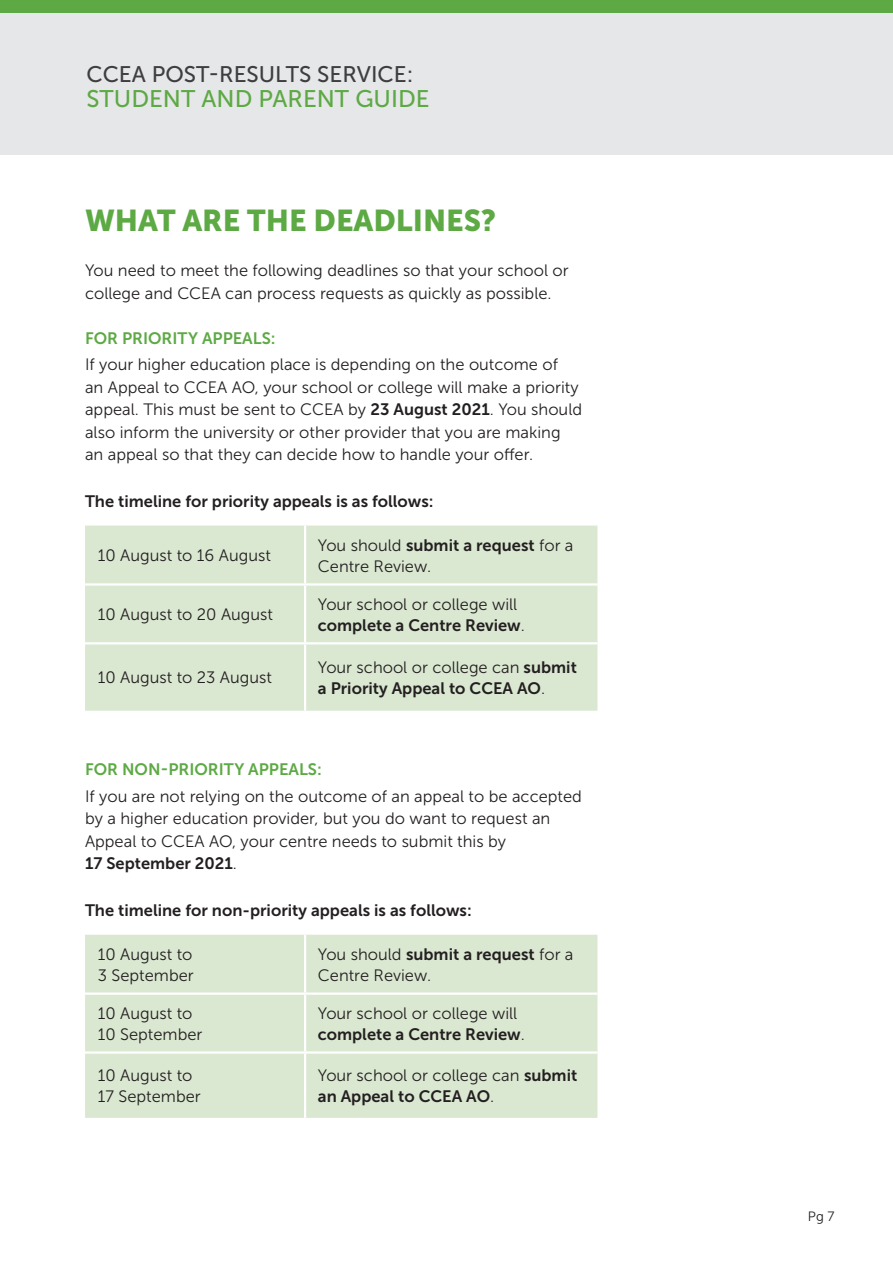
<style>
.page{position:relative;width:893px;height:1263px;background:#fff}
.page>*{position:absolute;margin:0;border:0;box-sizing:border-box;transform-origin:0 0}
.t1{font:30px "Museo Sans 900";color:#5da944}
.t2{font:24px "Museo Sans 500";color:#5da944}
.t3{font:22.5px "Museo Sans 500";color:#3e3e3f}
.Body-copy{font:16.5px/22.5px "Museo Sans 300";color:#231f20}
.Body-copy-2{font:16.5px/21px "Museo Sans 700";color:#231f20}
.Body-copy-3{font:16.5px "Museo Sans 700";color:#5da944}
.t4{font:13.5px "Museo Sans 300";color:#231f20}
.s1{font-family:"Museo Sans 700"}
.s2{font-family:"Museo Sans 300"}
</style>
<div class="page">
<div style="left:0;top:0;width:893px;height:154px;background:#e6e7e9"></div>
<div style="left:0;top:0;width:893px;height:13px;background:#5da944"></div>
<div style="left:85px;top:526px;width:512px;height:185px;background:#dae7d1"></div>
<hr style="left:304px;top:526px;width:2px;height:57px;background:#fff">
<hr style="left:85px;top:583px;width:220px;height:3px;background:#fff">
<hr style="left:305px;top:583px;width:292px;height:3px;background:#fff">
<hr style="left:304px;top:586px;width:2px;height:56px;background:#fff">
<hr style="left:85px;top:642px;width:220px;height:2px;background:#fff">
<hr style="left:305px;top:642px;width:292px;height:2px;background:#fff">
<hr style="left:304px;top:644px;width:2px;height:67px;background:#fff">
<div style="left:85px;top:935px;width:512px;height:183px;background:#dae7d1"></div>
<hr style="left:304px;top:935px;width:2px;height:57px;background:#fff">
<hr style="left:85px;top:992px;width:220px;height:3px;background:#fff">
<hr style="left:305px;top:992px;width:292px;height:3px;background:#fff">
<hr style="left:304px;top:995px;width:2px;height:56px;background:#fff">
<hr style="left:85px;top:1051px;width:220px;height:3px;background:#fff">
<hr style="left:305px;top:1051px;width:292px;height:3px;background:#fff">
<hr style="left:304px;top:1054px;width:2px;height:64px;background:#fff">
<p class="t3" style="left:87px;top:62px;width:328px">CCEA POST-RESULTS SERVICE:</p>
<p class="t2" style="left:87px;top:86px;width:345px">STUDENT AND PARENT GUIDE</p>
<p class="t1" style="left:85px;top:203px;width:413px">WHAT ARE THE DEADLINES?</p>
<p class="Body-copy" style="left:85px;top:259px;width:485px">You need to meet the following deadlines so that your school or college and CCEA can process requests as quickly as possible.</p>
<p class="Body-copy-3" style="left:85px;top:329px;width:192px">FOR PRIORITY APPEALS:</p>
<p class="Body-copy" style="left:85px;top:353px;width:499px">If your higher education place is depending on the outcome of<br>an Appeal to CCEA AO, your school or college will make a priority appeal. This must be sent to CCEA by <span class="s1">23 August 2021</span>. You should also inform the university or other provider that you are making an appeal so that they can decide how to handle your offer.</p>
<p class="Body-copy-2" style="left:85px;top:491px;width:350px">The timeline for priority appeals is as follows:</p>
<p class="Body-copy" style="left:98px;top:544px;width:175px">10 August to 16 August</p>
<p class="Body-copy" style="left:318px;top:535px;width:257px;line-height:21px">You should <span class="s1">submit a request</span> for a<br>Centre Review.</p>
<p class="Body-copy" style="left:98px;top:603px;width:177px">10 August to 20 August</p>
<p class="Body-copy" style="left:318px;top:593px;width:209px;line-height:21px">Your school or college will <span class="s1">complete a Centre Review</span>.</p>
<p class="Body-copy" style="left:98px;top:666px;width:176px">10 August to 23 August</p>
<p class="Body-copy-2" style="left:318px;top:656px;width:261px"><span class="s2">Your school or college can</span> submit a Priority Appeal to CCEA AO<span class="s2">.</span></p>
<p class="Body-copy-3" style="left:85px;top:760px;width:238px">FOR NON-PRIORITY APPEALS:</p>
<p class="Body-copy" style="left:85px;top:785px;width:498px">If you are not relying on the outcome of an appeal to be accepted by a higher education provider, but you do want to request an<br>Appeal to CCEA AO, your centre needs to submit this by</p>
<p class="Body-copy-2" style="left:85px;top:853px;width:153px">17 September 2021<span class="s2">.</span></p>
<p class="Body-copy-2" style="left:85px;top:900px;width:388px">The timeline for non-priority appeals is as follows:</p>
<p class="Body-copy" style="left:98px;top:943px;width:96px">10 August to</p>
<p class="Body-copy" style="left:98px;top:964px;width:97px">3 September</p>
<p class="Body-copy" style="left:318px;top:944px;width:257px;line-height:21px">You should <span class="s1">submit a request</span> for a<br>Centre Review.</p>
<p class="Body-copy" style="left:98px;top:1002px;width:96px">10 August to</p>
<p class="Body-copy" style="left:98px;top:1023px;width:106px">10 September</p>
<p class="Body-copy" style="left:98px;top:1064px;width:96px">10 August to</p>
<p class="Body-copy" style="left:98px;top:1085px;width:104px">17 September</p>
<p class="Body-copy" style="left:318px;top:1003px;width:209px;line-height:21px">Your school or college will <span class="s1">complete a Centre Review</span>.</p>
<p class="Body-copy" style="left:318px;top:1065px;width:261px;line-height:21px">Your school or college can <span class="s1">submit an Appeal to CCEA AO</span>.</p>
<p class="t4" style="left:808px;top:1209px;width:28px">Pg 7</p>
</div>
